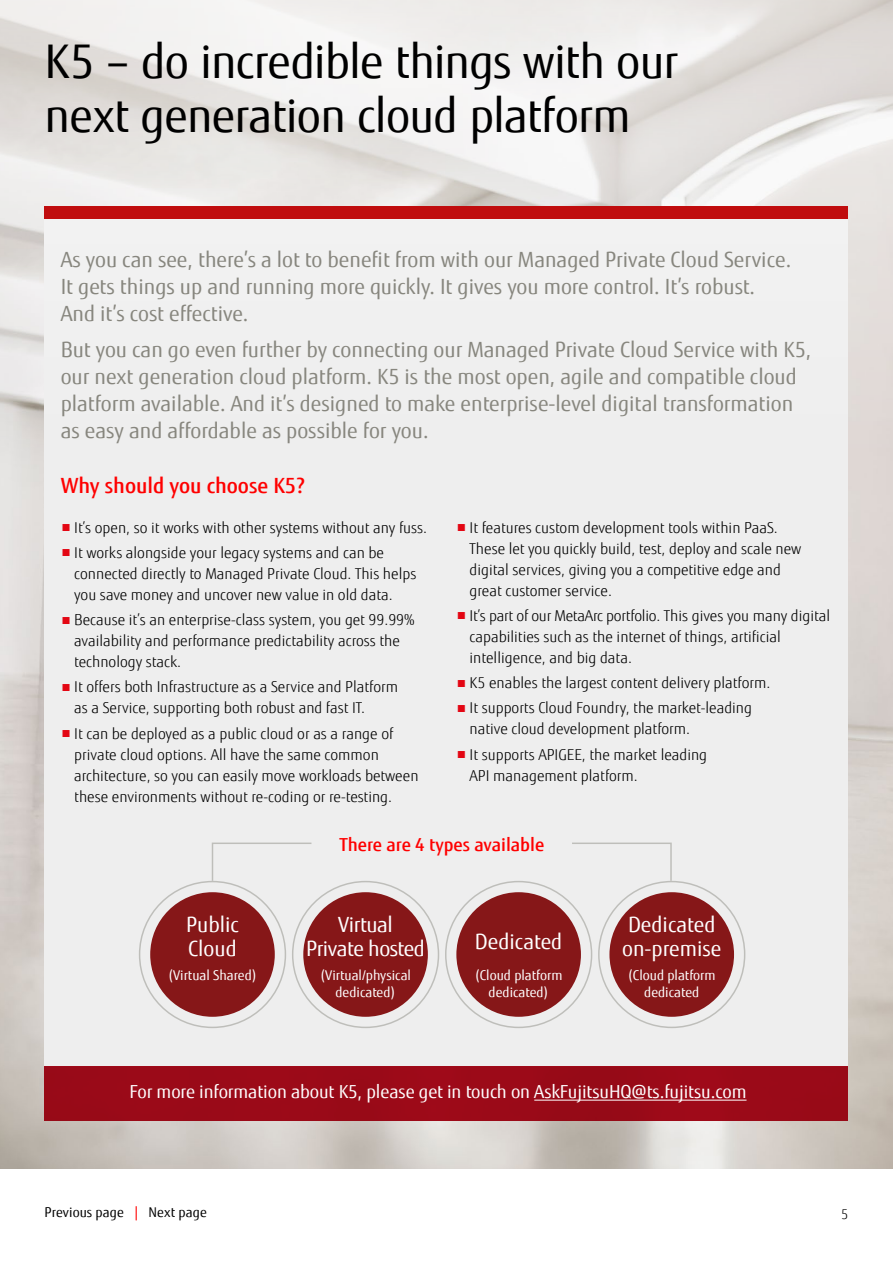
<style>
.page{position:relative;width:893px;height:1263px;background:#fff}
.page>*{position:absolute;margin:0;border:0;box-sizing:border-box;transform-origin:0 0}
.t1{font:46.5px/54px "Fujitsu Sans";letter-spacing:-.015em;color:#000}
.t2{font:21px/27px "Fujitsu Sans";color:#87867e}
.t3{font:21px/24px "Fujitsu Sans";color:#fff}
.t4{font:500 21px "Fujitsu Sans";color:#f00}
.t5{font:21px/24px "Fujitsu Sans";letter-spacing:-.02em;color:#fff;text-align:center}
.t6{font:18px "Fujitsu Sans";letter-spacing:-.005em;color:#fff}
.t7{font:500 18px "Fujitsu Sans";color:#f00}
.t8{font:300 15px/21px "Fujitsu Sans";color:#000}
.t9{font:13.5px/16.5px "Fujitsu Sans";color:#fff;text-align:center}
.t10{font:13.5px "Fujitsu Sans";letter-spacing:.005em;color:#000}
.t11{font:300 13.5px "Fujitsu Sans";color:#000}
.s1{font-size:13.5px;color:#e30613}
.s2{color:#f00}
</style>
<div class="page">
<img style="left:0;top:468px;width:893px;height:700px">
<div style="left:45px;top:219px;width:803px;height:847px;background:#eee"></div>
<svg style="left:0;top:0;width:893px;height:468px;fill:#efefef"></svg>
<div style="left:45px;top:206px;width:803px;height:13px;background:#c00d0e"></div>
<div style="left:45px;top:1066px;width:803px;height:54px;background:#9b0a18"></div>
<hr style="left:534px;top:1100px;width:212px;height:1px;background:#fff">
<div style="left:150px;top:892px;width:125px;height:125px;background:#861718;border-radius:50%"></div>
<div style="left:303px;top:892px;width:125px;height:125px;background:#861718;border-radius:50%"></div>
<div style="left:456px;top:892px;width:125px;height:125px;background:#861718;border-radius:50%"></div>
<div style="left:609px;top:892px;width:125px;height:125px;background:#861718;border-radius:50%"></div>
<svg style="left:211px;top:842px;width:101px;height:40px"></svg>
<svg style="left:572px;top:842px;width:100px;height:40px"></svg>
<h1 class="t1" style="left:45px;top:35px;width:635px">K5 – do incredible things with our next generation cloud platform</h1>
<h2 class="t2" style="left:61px;top:246px;width:732px">As you can see, there’s a lot to benefit from with our Managed Private Cloud Service.<br>It gets things up and running more quickly. It gives you more control. It’s robust.<br>And it’s cost effective.</h2>
<p class="t2" style="left:61px;top:336px;width:752px">But you can go even further by connecting our Managed Private Cloud Service with K5, our next generation cloud platform. K5 is the most open, agile and compatible cloud platform available. And it’s designed to make enterprise-level digital transformation as easy and affordable as possible for you.</p>
<h2 class="t4" style="left:61px;top:473px;width:246px">Why should you choose K5?</h2>
<p class="t8" style="left:61px;top:517px;width:368px"><span class="s1">■</span> It’s open, so it works with other systems without any fuss.</p>
<p class="t8" style="left:74px;top:542px;width:344px;text-indent:-14px"><span class="s1">■</span> It works alongside your legacy systems and can be connected directly to Managed Private Cloud. This helps you save money and uncover new value in old data.</p>
<p class="t8" style="left:74px;top:610px;width:342px;text-indent:-14px"><span class="s1">■</span> Because it’s an enterprise-class system, you get 99.99% availability and performance predictability across the technology stack.</p>
<p class="t8" style="left:74px;top:677px;width:325px;text-indent:-14px"><span class="s1">■</span> It offers both Infrastructure as a Service and Platform as a Service, supporting both robust and fast IT.</p>
<p class="t8" style="left:74px;top:723px;width:346px;text-indent:-14px"><span class="s1">■</span> It can be deployed as a public cloud or as a range of private cloud options. All have the same common architecture, so you can easily move workloads between these environments without re-coding or re-testing.</p>
<p class="t8" style="left:470px;top:517px;width:333px;text-indent:-14px"><span class="s1">■</span> It features custom development tools within PaaS.<br>These let you quickly build, test, deploy and scale new digital services, giving you a competitive edge and great customer service.</p>
<p class="t8" style="left:470px;top:605px;width:362px;text-indent:-14px"><span class="s1">■</span> It’s part of our MetaArc portfolio. This gives you many digital capabilities such as the internet of things, artificial intelligence, and big data.</p>
<p class="t8" style="left:456px;top:673px;width:316px"><span class="s1">■</span> K5 enables the largest content delivery platform.</p>
<p class="t8" style="left:470px;top:698px;width:284px;text-indent:-14px"><span class="s1">■</span> It supports Cloud Foundry, the market-leading native cloud development platform.</p>
<p class="t8" style="left:470px;top:744px;width:239px;text-indent:-14px"><span class="s1">■</span> It supports APIGEE, the market leading<br>API management platform.</p>
<p class="t7" style="left:339px;top:833px;width:206px">There are 4 types available</p>
<h2 class="t3" style="left:186px;top:913px;width:54px">Public<br>Cloud</h2>
<h2 class="t5" style="left:306px;top:913px;width:120px">Virtual<br>Private hosted</h2>
<h2 class="t3" style="left:475px;top:930px;width:89px">Dedicated</h2>
<h2 class="t3" style="left:622px;top:913px;width:101px">Dedicated on-premise</h2>
<p class="t9" style="left:168px;top:967px;width:91px">(Virtual Shared)</p>
<p class="t9" style="left:320px;top:967px;width:92px">(Virtual/physical dedicated)</p>
<p class="t9" style="left:475px;top:967px;width:89px">(Cloud platform dedicated)</p>
<p class="t9" style="left:628px;top:967px;width:89px">(Cloud platform dedicated</p>
<p class="t6" style="left:129px;top:1080px;width:619px">For more information about K5, please get in touch on AskFujitsuHQ@ts.fujitsu.com</p>
<p class="t10" style="left:45px;top:1204px;width:164px">Previous page <span class="s2">|</span> Next page</p>
<p class="t11" style="left:841px;top:1206px;width:9px">5</p>
</div>
